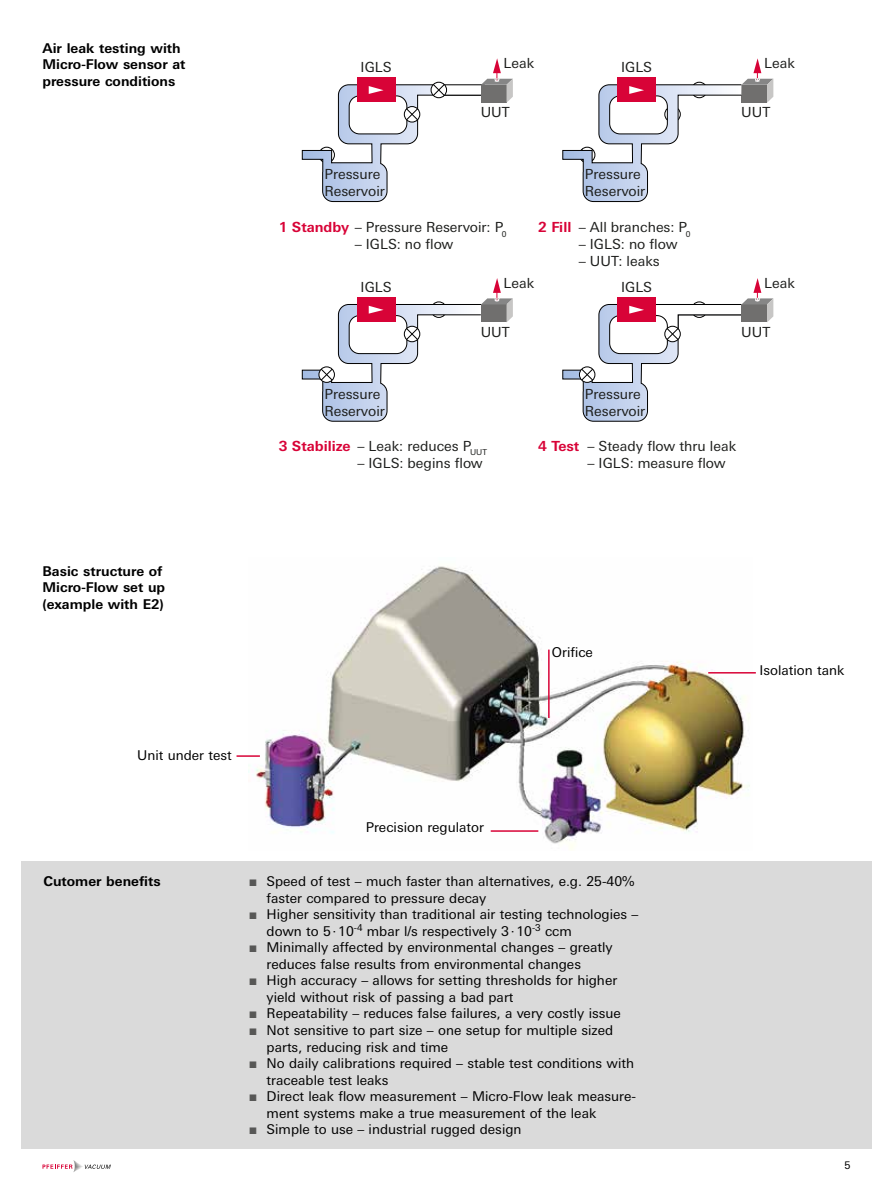
<style>
.page{position:relative;width:893px;height:1191px;background:#fff}
.page>*{position:absolute;margin:0;border:0;box-sizing:border-box;transform-origin:0 0}
.t1{font:13.95px/16.8px "Univers Next W1 G";color:#1d1e1c}
.t2{font:13.5px/16.5px "Univers Next W1 G";color:#000}
.t3{font:700 13.5px/16.5px "Univers Next W1 G";color:#000}
.t4{font:10.5px "Univers Next W1 G";color:#000}
.s1{font-weight:700;color:#d80337}
.s2{color:#575756}
</style>
<div class="page">
<svg style="left:43px;top:1160px;width:68px;height:12px"></svg>
<div style="left:21px;top:861px;width:851px;height:287px;background:#dadada"></div>
<svg style="left:562px;top:58px;width:211px;height:144px"></svg>
<svg style="left:302px;top:278px;width:211px;height:144px"></svg>
<svg style="left:302px;top:58px;width:211px;height:144px"></svg>
<svg style="left:562px;top:278px;width:211px;height:144px"></svg>
<img style="left:255px;top:566px;width:498px;height:284px">
<hr style="left:548px;top:649px;width:2px;height:69px;background:#d80337">
<hr style="left:491px;top:830px;width:47px;height:1px;background:#d80337">
<hr style="left:708px;top:672px;width:48px;height:1px;background:#d80337">
<hr style="left:237px;top:755px;width:23px;height:2px;background:#d80337">
<p class="t3" style="left:43px;top:40px;width:144px">Air leak testing with<br>Micro-Flow sensor at pressure conditions</p>
<p class="t3" style="left:43px;top:563px;width:124px">Basic structure of<br>Micro-Flow set up (example with E2)</p>
<p class="t2" style="left:137px;top:746px;width:96px">Unit under test</p>
<p class="t1" style="left:361px;top:59px;width:33px">IGLS</p>
<p class="t1" style="left:324px;top:166px;width:62px">Pressure<br>Reservoir</p>
<p class="t1" style="left:504px;top:55px;width:32px">Leak</p>
<p class="t1" style="left:481px;top:104px;width:31px">UUT</p>
<p class="t1" style="left:621px;top:59px;width:33px">IGLS</p>
<p class="t1" style="left:585px;top:166px;width:62px">Pressure<br>Reservoir</p>
<p class="t1" style="left:279px;top:219px;width:229px"><span class="s1">1 Standby</span> – Pressure Reservoir: P<sub>0</sub></p>
<p class="t1" style="left:355px;top:236px;width:100px">– IGLS: no flow</p>
<p class="t1" style="left:538px;top:219px;width:154px"><span class="s1">2 Fill</span> – All branches: P<sub>0</sub></p>
<p class="t1" style="left:579px;top:236px;width:100px">– IGLS: no flow</p>
<p class="t1" style="left:579px;top:253px;width:83px">– UUT: leaks</p>
<p class="t1" style="left:361px;top:279px;width:33px">IGLS</p>
<p class="t1" style="left:504px;top:274px;width:32px">Leak</p>
<p class="t1" style="left:481px;top:324px;width:31px">UUT</p>
<p class="t1" style="left:621px;top:279px;width:33px">IGLS</p>
<p class="t1" style="left:324px;top:386px;width:62px">Pressure<br>Reservoir</p>
<p class="t1" style="left:585px;top:386px;width:62px">Pressure<br>Reservoir</p>
<p class="t1" style="left:764px;top:55px;width:32px">Leak</p>
<p class="t1" style="left:741px;top:104px;width:31px">UUT</p>
<p class="t1" style="left:764px;top:274px;width:32px">Leak</p>
<p class="t1" style="left:741px;top:324px;width:31px">UUT</p>
<p class="t1" style="left:279px;top:437px;width:210px"><span class="s1">3 Stabilize</span> – Leak: reduces P<sub>UUT</sub></p>
<p class="t1" style="left:357px;top:454px;width:127px">– IGLS: begins flow</p>
<p class="t1" style="left:538px;top:437px;width:200px"><span class="s1">4 Test</span> – Steady flow thru leak</p>
<p class="t1" style="left:587px;top:454px;width:140px">– IGLS: measure flow</p>
<p class="t2" style="left:366px;top:819px;width:120px">Precision regulator</p>
<p class="t2" style="left:552px;top:644px;width:42px">Orifice</p>
<p class="t2" style="left:759px;top:662px;width:87px">Isolation tank</p>
<p class="t3" style="left:43px;top:873px;width:119px">Cutomer benefits</p>
<p class="t2" style="left:267px;top:873px;width:370px;text-indent:-17px"><span class="s2">■</span> Speed of test – much faster than alternatives, e.g. 25-40% faster compared to pressure decay</p>
<p class="t2" style="left:267px;top:906px;width:373px;text-indent:-17px"><span class="s2">■</span> Higher sensitivity than traditional air testing technologies – down to 5·10<sup>-4</sup> mbar l/s respectively 3·10<sup>-3</sup> ccm</p>
<p class="t2" style="left:267px;top:939px;width:348px;text-indent:-17px"><span class="s2">■</span> Minimally affected by environmental changes – greatly reduces false results from environmental changes</p>
<p class="t2" style="left:267px;top:972px;width:352px;text-indent:-17px"><span class="s2">■</span> High accuracy – allows for setting thresholds for higher yield without risk of passing a bad part</p>
<p class="t2" style="left:250px;top:1005px;width:373px"><span class="s2">■</span> Repeatability – reduces false failures, a very costly issue</p>
<p class="t2" style="left:267px;top:1022px;width:348px;text-indent:-17px"><span class="s2">■</span> Not sensitive to part size – one setup for multiple sized parts, reducing risk and time</p>
<p class="t2" style="left:267px;top:1055px;width:369px;text-indent:-17px"><span class="s2">■</span> No daily calibrations required – stable test conditions with traceable test leaks</p>
<p class="t2" style="left:267px;top:1088px;width:371px;text-indent:-17px"><span class="s2">■</span> Direct leak flow measurement – Micro-Flow leak measure&shy;ment systems make a true measurement of the leak</p>
<p class="t2" style="left:250px;top:1121px;width:273px"><span class="s2">■</span> Simple to use – industrial rugged design</p>
<p class="t4" style="left:844px;top:1159px;width:8px">5</p>
</div>
